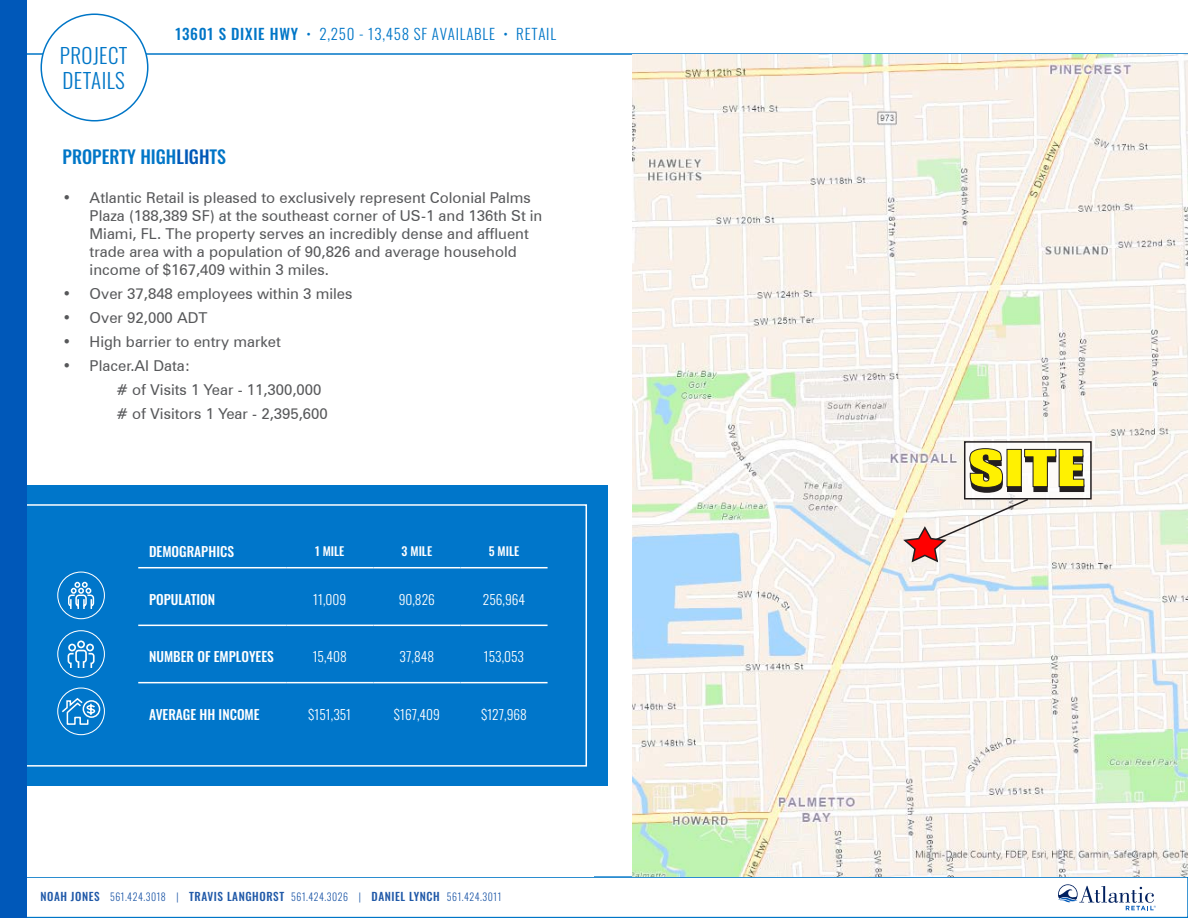
<style>
.page{position:relative;width:1188px;height:918px;background:#fff}
.page>*{position:absolute;margin:0;border:0;box-sizing:border-box;transform-origin:0 0}
.t1{font:300 21px "Oswald";letter-spacing:.02em;color:#0076c7}
.t2{font:500 18px "Oswald";color:#0076c7}
.t3{font:15px/18px "Zurich BT";color:#57585a}
.t4{font:300 15px "Oswald";letter-spacing:.05em;color:#0076c7}
.t5{font:300 13.5px "Oswald";color:#fff}
.t6{font:500 13.5px "Oswald";color:#fff}
.t7{font:500 12px "Oswald";color:#fff}
.t8{font:300 10.5px "Oswald";letter-spacing:.05em;color:#2059a8;scale:.95 1}
.s1{font-weight:500}
.s2{color:#0058b7}
.s3{font-weight:500;font-size:11.25px}
</style>
<div class="page">
<div style="left:0;top:876px;width:1188px;height:42px;border:2px solid #0076c7"></div>
<svg style="left:1058px;top:884px;width:98px;height:26px"></svg>
<div style="left:21px;top:485px;width:587px;height:301px;background:#0076ca"></div>
<div style="left:19px;top:504px;width:568px;height:263px;border:2px solid #fff"></div>
<hr style="left:138px;top:567px;width:148px;height:1px;background:#fff">
<hr style="left:286px;top:567px;width:87px;height:1px;background:#fff">
<hr style="left:373px;top:567px;width:87px;height:1px;background:#fff">
<hr style="left:460px;top:567px;width:88px;height:1px;background:#fff">
<hr style="left:138px;top:625px;width:148px;height:1px;background:#fff">
<hr style="left:286px;top:625px;width:87px;height:1px;background:#fff">
<hr style="left:373px;top:625px;width:87px;height:1px;background:#fff">
<hr style="left:460px;top:625px;width:88px;height:1px;background:#fff">
<hr style="left:138px;top:682px;width:148px;height:1px;background:#fff">
<hr style="left:286px;top:682px;width:87px;height:1px;background:#fff">
<hr style="left:373px;top:682px;width:87px;height:1px;background:#fff">
<hr style="left:460px;top:682px;width:88px;height:1px;background:#fff">
<svg style="left:68px;top:581px;width:27px;height:28px"></svg>
<div style="left:57px;top:572px;width:48px;height:47px;border:1px solid #fff;border-radius:50%"></div>
<div style="left:57px;top:630px;width:48px;height:48px;border:1px solid #fff;border-radius:50%"></div>
<svg style="left:60px;top:697px;width:36px;height:29px"></svg>
<div style="left:83px;top:700px;width:17px;height:18px;border:2px solid #fff;border-radius:50%"></div>
<div style="left:57px;top:688px;width:48px;height:47px;border:1px solid #fff;border-radius:50%"></div>
<hr style="left:0;top:53px;width:1188px;height:2px;background:#0076c7">
<div style="left:41px;top:14px;width:107px;height:107px;background:#fff;border-radius:50%"></div>
<div style="left:40px;top:14px;width:108px;height:108px;border:2px solid #0076c7;border-radius:50%"></div>
<div style="left:0;top:0;width:27px;height:918px;background:#0058b9"></div>
<svg style="left:68px;top:640px;width:27px;height:28px"></svg>
<img style="left:633px;top:55px;width:555px;height:821px">
<div style="left:965px;top:442px;width:126px;height:57px;background:#fdfbf8"></div>
<div style="left:964px;top:441px;width:128px;height:59px;border:2px solid #231f20"></div>
<svg style="left:901px;top:448px;width:183px;height:116px"></svg>
<p class="t1" style="left:60px;top:37px;width:69px">PROJECT</p>
<p class="t1" style="left:63px;top:62px;width:64px">DETAILS</p>
<p class="t4" style="left:176px;top:20px;width:382px"><span class="s1">13601 S DIXIE HWY</span> • 2,250 - 13,458 SF AVAILABLE • RETAIL</p>
<p class="t2" style="left:63px;top:147px;width:165px">PROPERTY HIGH<span class="s2">LIGH</span>TS</p>
<p class="t3" style="left:90px;top:189px;width:454px;text-indent:-27px">• Atlantic Retail is pleased to exclusively represent Colonial Palms Plaza (188,389 SF) at the southeast corner of US-1 and 136th St in Miami, FL. The property serves an incredibly dense and affluent trade area with a population of 90,826 and average household income of $167,409 within 3 miles.</p>
<p class="t3" style="left:63px;top:285px;width:291px">• Over 37,848 employees within 3 miles</p>
<p class="t3" style="left:63px;top:309px;width:146px">• Over 92,000 ADT</p>
<p class="t3" style="left:63px;top:333px;width:220px">• High barrier to entry market</p>
<p class="t3" style="left:63px;top:357px;width:129px">• Placer.AI Data:</p>
<p class="t3" style="left:117px;top:381px;width:206px"># of Visits 1 Year - 11,300,000</p>
<p class="t3" style="left:117px;top:405px;width:213px"># of Visitors 1 Year - 2,395,600</p>
<p class="t6" style="left:149px;top:544px;width:86px">DEMOGRAPHICS</p>
<p class="t7" style="left:315px;top:545px;width:31px">1 MILE</p>
<p class="t7" style="left:402px;top:545px;width:32px">3 MILE</p>
<p class="t7" style="left:489px;top:545px;width:32px">5 MILE</p>
<p class="t6" style="left:149px;top:592px;width:68px">POPULATION</p>
<p class="t5" style="left:313px;top:587px;width:35px">11,009</p>
<p class="t5" style="left:399px;top:587px;width:38px">90,826</p>
<p class="t5" style="left:483px;top:587px;width:44px">256,964</p>
<p class="t6" style="left:149px;top:649px;width:126px">NUMBER OF EMPLOYEES</p>
<p class="t5" style="left:313px;top:645px;width:36px">15,408</p>
<p class="t5" style="left:400px;top:645px;width:36px">37,848</p>
<p class="t5" style="left:484px;top:645px;width:42px">153,053</p>
<p class="t6" style="left:149px;top:707px;width:112px">AVERAGE HH INCOME</p>
<p class="t5" style="left:308px;top:702px;width:44px">$151,351</p>
<p class="t5" style="left:394px;top:702px;width:48px">$167,409</p>
<p class="t5" style="left:481px;top:702px;width:47px">$127,968</p>
<p class="t8" style="left:40px;top:888px;width:487px"><span class="s3">NOAH JONES</span> 561.424.3018 | <span class="s3">TRAVIS LANGHORST</span> 561.424.3026 | <span class="s3">DANIEL LYNCH</span> 561.424.3011</p>
</div>
